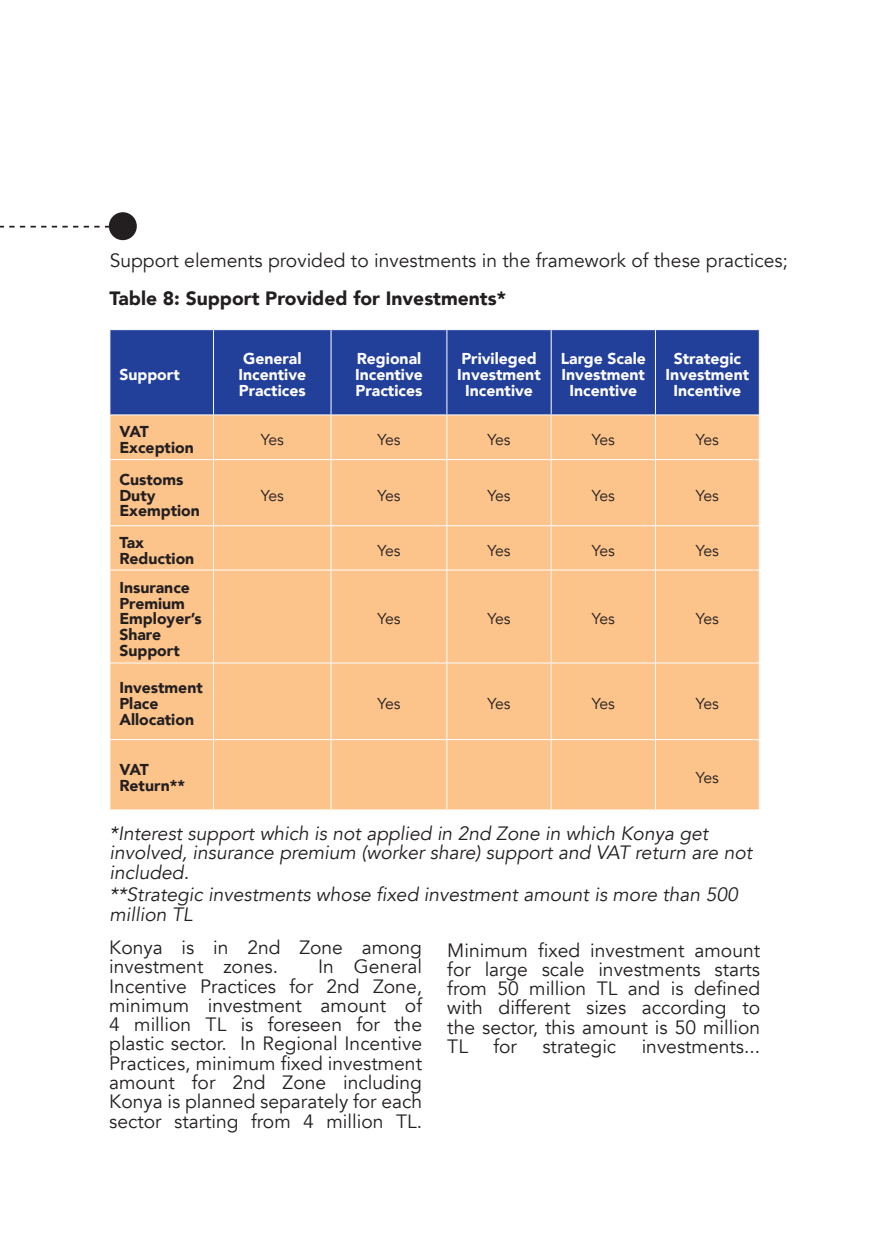
<style>
.page{position:relative;width:869px;height:1241px;background:#fff}
.page>*{position:absolute;margin:0;border:0;box-sizing:border-box;transform-origin:0 0}
.t1{font:19.25px/19.2px "Avenir";color:#231f20;text-align:justify}
.t2{font:italic 19.25px/19.2px "Avenir";color:#231f20}
.t3{font:900 19.25px "Avenir";color:#231f20}
.t4{font:900 15.75px/15.8px "Avenir";color:#fff;text-align:center}
.t5{font:900 15.75px/15.8px "Avenir";color:#231f20}
.t6{font:15.75px "Avenir";letter-spacing:-.045em;color:#231f20}
</style>
<div class="page">
<div style="left:110px;top:330px;width:648px;height:84px;background:#223f99"></div>
<div style="left:110px;top:415px;width:648px;height:394px;background:#fcc38a"></div>
<hr style="left:213px;top:330px;width:1px;height:84px;background:#fff">
<hr style="left:330px;top:330px;width:1px;height:84px;background:#fff">
<hr style="left:446px;top:330px;width:1px;height:84px;background:#fff">
<hr style="left:550px;top:330px;width:1px;height:84px;background:#fff">
<hr style="left:654px;top:330px;width:1px;height:84px;background:#fff">
<hr style="left:213px;top:415px;width:1px;height:44px;background:#fff">
<hr style="left:330px;top:415px;width:1px;height:44px;background:#fff">
<hr style="left:446px;top:415px;width:1px;height:44px;background:#fff">
<hr style="left:550px;top:415px;width:1px;height:44px;background:#fff">
<hr style="left:654px;top:415px;width:1px;height:44px;background:#fff">
<hr style="left:109px;top:459px;width:104px;height:1px;background:#fff">
<hr style="left:213px;top:459px;width:118px;height:1px;background:#fff">
<hr style="left:213px;top:460px;width:1px;height:65px;background:#fff">
<hr style="left:331px;top:459px;width:115px;height:1px;background:#fff">
<hr style="left:330px;top:460px;width:1px;height:65px;background:#fff">
<hr style="left:446px;top:459px;width:105px;height:1px;background:#fff">
<hr style="left:446px;top:460px;width:1px;height:65px;background:#fff">
<hr style="left:551px;top:459px;width:104px;height:1px;background:#fff">
<hr style="left:550px;top:460px;width:1px;height:65px;background:#fff">
<hr style="left:655px;top:459px;width:104px;height:1px;background:#fff">
<hr style="left:654px;top:460px;width:1px;height:65px;background:#fff">
<hr style="left:109px;top:525px;width:104px;height:1px;background:#fff">
<hr style="left:213px;top:525px;width:118px;height:1px;background:#fff">
<hr style="left:213px;top:526px;width:1px;height:43px;background:#fff">
<hr style="left:331px;top:525px;width:115px;height:1px;background:#fff">
<hr style="left:330px;top:526px;width:1px;height:43px;background:#fff">
<hr style="left:446px;top:525px;width:105px;height:1px;background:#fff">
<hr style="left:446px;top:526px;width:1px;height:43px;background:#fff">
<hr style="left:551px;top:525px;width:104px;height:1px;background:#fff">
<hr style="left:550px;top:526px;width:1px;height:43px;background:#fff">
<hr style="left:655px;top:525px;width:104px;height:1px;background:#fff">
<hr style="left:654px;top:526px;width:1px;height:43px;background:#fff">
<hr style="left:109px;top:569px;width:104px;height:1px;background:#fff">
<hr style="left:213px;top:569px;width:118px;height:1px;background:#fff">
<hr style="left:213px;top:570px;width:1px;height:92px;background:#fff">
<hr style="left:331px;top:569px;width:115px;height:1px;background:#fff">
<hr style="left:330px;top:570px;width:1px;height:92px;background:#fff">
<hr style="left:446px;top:569px;width:105px;height:1px;background:#fff">
<hr style="left:446px;top:570px;width:1px;height:92px;background:#fff">
<hr style="left:551px;top:569px;width:104px;height:1px;background:#fff">
<hr style="left:550px;top:570px;width:1px;height:92px;background:#fff">
<hr style="left:655px;top:569px;width:104px;height:1px;background:#fff">
<hr style="left:654px;top:570px;width:1px;height:92px;background:#fff">
<hr style="left:109px;top:662px;width:104px;height:1px;background:#fff">
<hr style="left:213px;top:662px;width:118px;height:1px;background:#fff">
<hr style="left:213px;top:663px;width:1px;height:76px;background:#fff">
<hr style="left:331px;top:662px;width:115px;height:1px;background:#fff">
<hr style="left:330px;top:663px;width:1px;height:76px;background:#fff">
<hr style="left:446px;top:662px;width:105px;height:1px;background:#fff">
<hr style="left:446px;top:663px;width:1px;height:76px;background:#fff">
<hr style="left:551px;top:662px;width:104px;height:1px;background:#fff">
<hr style="left:550px;top:663px;width:1px;height:76px;background:#fff">
<hr style="left:655px;top:662px;width:104px;height:1px;background:#fff">
<hr style="left:654px;top:663px;width:1px;height:76px;background:#fff">
<hr style="left:109px;top:739px;width:104px;height:1px;background:#fff">
<hr style="left:213px;top:739px;width:118px;height:1px;background:#fff">
<hr style="left:213px;top:740px;width:1px;height:69px;background:#fff">
<hr style="left:331px;top:739px;width:115px;height:1px;background:#fff">
<hr style="left:330px;top:740px;width:1px;height:69px;background:#fff">
<hr style="left:446px;top:739px;width:105px;height:1px;background:#fff">
<hr style="left:446px;top:740px;width:1px;height:69px;background:#fff">
<hr style="left:551px;top:739px;width:104px;height:1px;background:#fff">
<hr style="left:550px;top:740px;width:1px;height:69px;background:#fff">
<hr style="left:655px;top:739px;width:104px;height:1px;background:#fff">
<hr style="left:654px;top:740px;width:1px;height:69px;background:#fff">
<svg style="left:0;top:226px;width:109px;height:1px"></svg>
<div style="left:109px;top:212px;width:28px;height:28px;background:#231f20;border-radius:50%"></div>
<p class="t1" style="left:110px;top:251px;width:679px">Support elements provided to investments in the framework of these practices;</p>
<p class="t3" style="left:109px;top:281px;width:398px">Table 8: Support Provided for Investments*</p>
<p class="t4" style="left:119px;top:366px;width:62px">Support</p>
<p class="t4" style="left:238px;top:350px;width:69px;text-align:left">General<br>Incentive<br>Practices</p>
<p class="t4" style="left:355px;top:350px;width:69px;text-align:justify">Regional Incentive Practices</p>
<p class="t4" style="left:457px;top:350px;width:85px">Privileged<br>Investment<br>Incentive</p>
<p class="t4" style="left:560px;top:350px;width:86px">Large Scale<br>Investment<br>Incentive</p>
<p class="t4" style="left:665px;top:350px;width:85px">Strategic<br>Investment<br>Incentive</p>
<p class="t5" style="left:119px;top:423px;width:76px">VAT<br>Exception</p>
<p class="t6" style="left:260px;top:430px;width:25px">Yes</p>
<p class="t6" style="left:377px;top:430px;width:25px">Yes</p>
<p class="t6" style="left:487px;top:430px;width:25px">Yes</p>
<p class="t6" style="left:591px;top:430px;width:25px">Yes</p>
<p class="t6" style="left:695px;top:430px;width:25px">Yes</p>
<p class="t5" style="left:119px;top:471px;width:82px">Customs<br>Duty<br>Exemption</p>
<p class="t6" style="left:260px;top:485px;width:25px">Yes</p>
<p class="t6" style="left:377px;top:485px;width:25px">Yes</p>
<p class="t6" style="left:487px;top:485px;width:25px">Yes</p>
<p class="t6" style="left:591px;top:485px;width:25px">Yes</p>
<p class="t6" style="left:695px;top:485px;width:25px">Yes</p>
<p class="t5" style="left:119px;top:534px;width:76px">Tax<br>Reduction</p>
<p class="t6" style="left:377px;top:541px;width:25px">Yes</p>
<p class="t6" style="left:487px;top:541px;width:25px">Yes</p>
<p class="t6" style="left:591px;top:541px;width:25px">Yes</p>
<p class="t6" style="left:695px;top:541px;width:25px">Yes</p>
<p class="t5" style="left:119px;top:579px;width:84px">Insurance<br>Premium<br>Employer’s<br>Share<br>Support</p>
<p class="t6" style="left:377px;top:609px;width:25px">Yes</p>
<p class="t6" style="left:487px;top:609px;width:25px">Yes</p>
<p class="t6" style="left:591px;top:609px;width:25px">Yes</p>
<p class="t6" style="left:695px;top:609px;width:25px">Yes</p>
<p class="t5" style="left:119px;top:679px;width:85px">Investment<br>Place<br>Allocation</p>
<p class="t6" style="left:377px;top:694px;width:25px">Yes</p>
<p class="t6" style="left:487px;top:694px;width:25px">Yes</p>
<p class="t6" style="left:591px;top:694px;width:25px">Yes</p>
<p class="t6" style="left:695px;top:694px;width:25px">Yes</p>
<p class="t5" style="left:119px;top:761px;width:67px">VAT<br>Return**</p>
<p class="t6" style="left:695px;top:767px;width:25px">Yes</p>
<p class="t2" style="left:109px;top:824px;width:644px">*Interest support which is not applied in 2nd Zone in which Konya get involved, insurance premium (worker share) support and VAT return are not included.</p>
<p class="t2" style="left:109px;top:885px;width:629px">**Strategic investments whose fixed investment amount is more than 500 million TL</p>
<p class="t1" style="left:109px;top:938px;width:314px">Konya is in 2nd Zone among investment zones.</p>
<p class="t1" style="left:109px;top:957px;width:314px;text-indent:209px">In General Incentive Practices for 2nd Zone, minimum investment amount of 4 million TL is foreseen for the plastic sector. In Regional Incentive Practices, minimum fixed investment amount for 2nd Zone including Konya is planned separately for each sector starting from 4 million TL.</p>
<p class="t1" style="left:447px;top:940px;width:314px">Minimum fixed investment amount for large scale investments starts from 50 million TL and is defined with different sizes according to the sector, this amount is 50 million TL</p>
<p class="t1" style="left:493px;top:1036px;width:25px">for</p>
<p class="t1" style="left:542px;top:1036px;width:75px">strategic</p>
<p class="t1" style="left:641px;top:1036px;width:120px">investments...</p>
</div>
